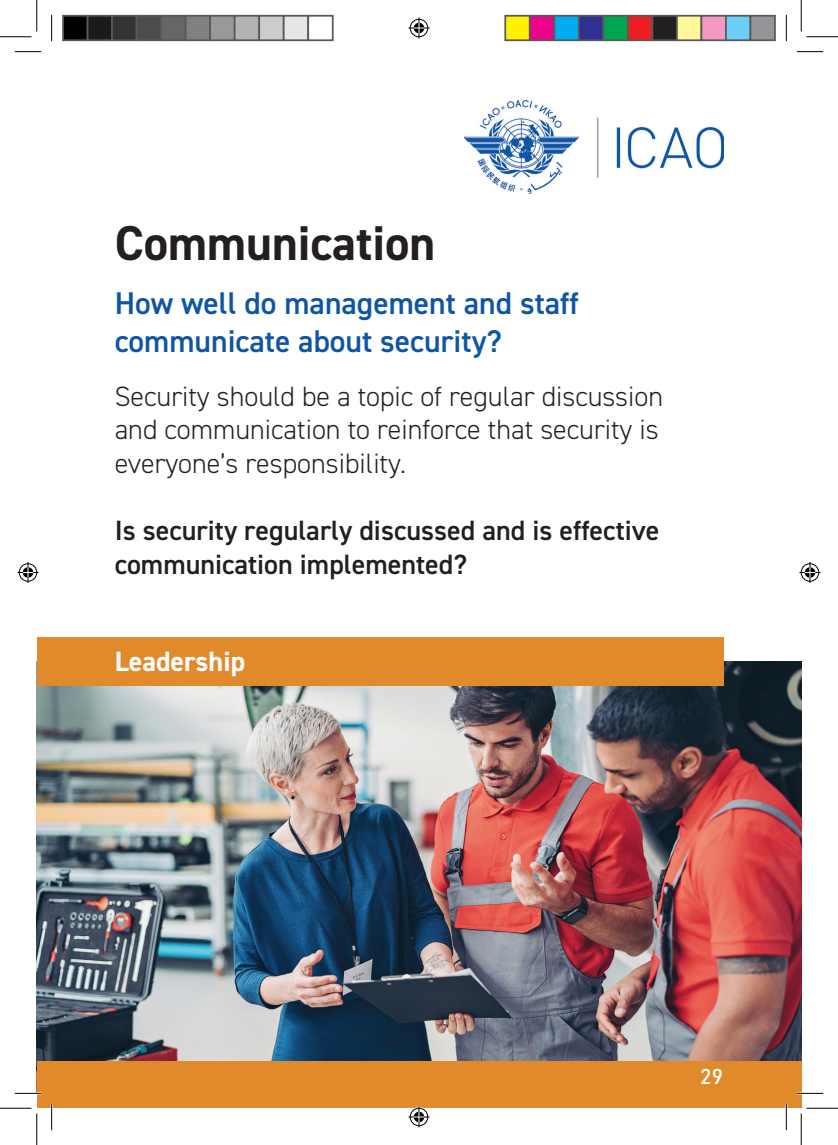
<style>
.page{position:relative;width:838px;height:1145px;background:#fff}
.page>*{position:absolute;margin:0;border:0;box-sizing:border-box;transform-origin:0 0}
.t1{font:700 49px "DIN2014";color:#231f20}
.t2{font:600 31.5px/37.8px "DIN2014";color:#1055a4}
.t3{font:300 28px/33.6px "DIN2014";color:#231f20}
.t4{font:600 28px/33.6px "DIN2014";color:#231f20}
.t5{font:700 28px "DIN2014";color:#fff}
.t6{font:500 21px "URWDIN";color:#fff}
</style>
<div class="page">
<img style="left:37px;top:661px;width:764px;height:401px">
<img style="left:464px;top:101px;width:259px;height:93px">
<div style="left:37px;top:1062px;width:764px;height:46px;background:#e08a2c"></div>
<div style="left:37px;top:637px;width:686px;height:49px;background:#e08a2c"></div>
<hr style="left:15px;top:1092px;width:26px;height:2px;background:#fff">
<hr style="left:796px;top:1092px;width:27px;height:2px;background:#fff">
<hr style="left:51px;top:1104px;width:2px;height:26px;background:#fff">
<hr style="left:785px;top:1104px;width:2px;height:26px;background:#fff">
<svg style="left:15px;top:51px;width:26px;height:1px"></svg>
<svg style="left:796px;top:51px;width:27px;height:1px"></svg>
<svg style="left:15px;top:1093px;width:26px;height:1px"></svg>
<svg style="left:796px;top:1093px;width:27px;height:1px"></svg>
<svg style="left:51px;top:15px;width:1px;height:26px"></svg>
<svg style="left:51px;top:1104px;width:1px;height:26px"></svg>
<svg style="left:786px;top:15px;width:1px;height:26px"></svg>
<svg style="left:786px;top:1104px;width:1px;height:26px"></svg>
<hr style="left:0;top:36px;width:32px;height:1px;background:#000">
<hr style="left:806px;top:36px;width:31px;height:1px;background:#000">
<hr style="left:0;top:1108px;width:32px;height:1px;background:#000">
<hr style="left:806px;top:1108px;width:31px;height:1px;background:#000">
<hr style="left:36px;top:0;width:1px;height:31px;background:#000">
<hr style="left:36px;top:1113px;width:1px;height:32px;background:#000">
<hr style="left:800px;top:0;width:1px;height:31px;background:#000">
<hr style="left:800px;top:1113px;width:1px;height:32px;background:#000">
<svg style="left:408px;top:18px;width:21px;height:21px"></svg>
<svg style="left:408px;top:1106px;width:21px;height:21px"></svg>
<svg style="left:18px;top:562px;width:21px;height:21px"></svg>
<svg style="left:799px;top:562px;width:21px;height:21px"></svg>
<div style="left:63px;top:16px;width:25px;height:24px;background:#000"></div>
<div style="left:62px;top:15px;width:26px;height:26px;border:2px solid #595959"></div>
<div style="left:88px;top:16px;width:24px;height:24px;background:#1a1a1a"></div>
<div style="left:87px;top:15px;width:26px;height:26px;border:2px solid #595959"></div>
<div style="left:112px;top:16px;width:25px;height:24px;background:#333"></div>
<div style="left:111px;top:15px;width:26px;height:26px;border:2px solid #595959"></div>
<div style="left:137px;top:16px;width:24px;height:24px;background:#4d4d4d"></div>
<div style="left:136px;top:15px;width:26px;height:26px;border:2px solid #595959"></div>
<div style="left:161px;top:16px;width:25px;height:24px;background:#666"></div>
<div style="left:160px;top:15px;width:26px;height:26px;border:2px solid #595959"></div>
<div style="left:186px;top:16px;width:24px;height:24px;background:#808080"></div>
<div style="left:185px;top:15px;width:26px;height:26px;border:2px solid #595959"></div>
<div style="left:210px;top:16px;width:25px;height:24px;background:#999"></div>
<div style="left:209px;top:15px;width:26px;height:26px;border:2px solid #595959"></div>
<div style="left:235px;top:16px;width:24px;height:24px;background:#b3b3b3"></div>
<div style="left:234px;top:15px;width:26px;height:26px;border:2px solid #595959"></div>
<div style="left:259px;top:16px;width:25px;height:24px;background:#ccc"></div>
<div style="left:258px;top:15px;width:26px;height:26px;border:2px solid #595959"></div>
<div style="left:284px;top:16px;width:24px;height:24px;background:#e6e6e6"></div>
<div style="left:283px;top:15px;width:26px;height:26px;border:2px solid #595959"></div>
<div style="left:307px;top:15px;width:26px;height:26px;border:2px solid #595959"></div>
<div style="left:505px;top:16px;width:24px;height:24px;background:#fff101"></div>
<div style="left:504px;top:15px;width:26px;height:26px;border:2px solid #595959"></div>
<div style="left:529px;top:16px;width:25px;height:24px;background:#ed028c"></div>
<div style="left:529px;top:15px;width:26px;height:26px;border:2px solid #595959"></div>
<div style="left:554px;top:16px;width:24px;height:24px;background:#00aeef"></div>
<div style="left:553px;top:15px;width:26px;height:26px;border:2px solid #595959"></div>
<div style="left:578px;top:16px;width:25px;height:24px;background:#2e3092"></div>
<div style="left:578px;top:15px;width:26px;height:26px;border:2px solid #595959"></div>
<div style="left:603px;top:16px;width:24px;height:24px;background:#00a54f"></div>
<div style="left:602px;top:15px;width:26px;height:26px;border:2px solid #595959"></div>
<div style="left:627px;top:16px;width:25px;height:24px;background:#ee1d23"></div>
<div style="left:627px;top:15px;width:26px;height:26px;border:2px solid #595959"></div>
<div style="left:652px;top:16px;width:24px;height:24px;background:#231f20"></div>
<div style="left:651px;top:15px;width:26px;height:26px;border:2px solid #595959"></div>
<div style="left:676px;top:16px;width:25px;height:24px;background:#fff79a"></div>
<div style="left:676px;top:15px;width:26px;height:26px;border:2px solid #595959"></div>
<div style="left:701px;top:16px;width:24px;height:24px;background:#f499c2"></div>
<div style="left:700px;top:15px;width:26px;height:26px;border:2px solid #595959"></div>
<div style="left:725px;top:16px;width:25px;height:24px;background:#6bcff6"></div>
<div style="left:725px;top:15px;width:26px;height:26px;border:2px solid #595959"></div>
<div style="left:750px;top:16px;width:24px;height:24px;background:#939598"></div>
<div style="left:749px;top:15px;width:26px;height:26px;border:2px solid #595959"></div>
<h1 class="t1" style="left:115px;top:211px;width:322px">Communication</h1>
<p class="t2" style="left:115px;top:284px;width:465px">How well do management and staff communicate about security?</p>
<p class="t3" style="left:115px;top:379px;width:550px">Security should be a topic of regular discussion and communication to reinforce that security is everyone’s responsibility.</p>
<p class="t4" style="left:115px;top:513px;width:546px">Is security regularly discussed and is effective communication implemented?</p>
<p class="t5" style="left:115px;top:643px;width:132px">Leadership</p>
<p class="t6" style="left:700px;top:1062px;width:24px">29</p>
</div>
